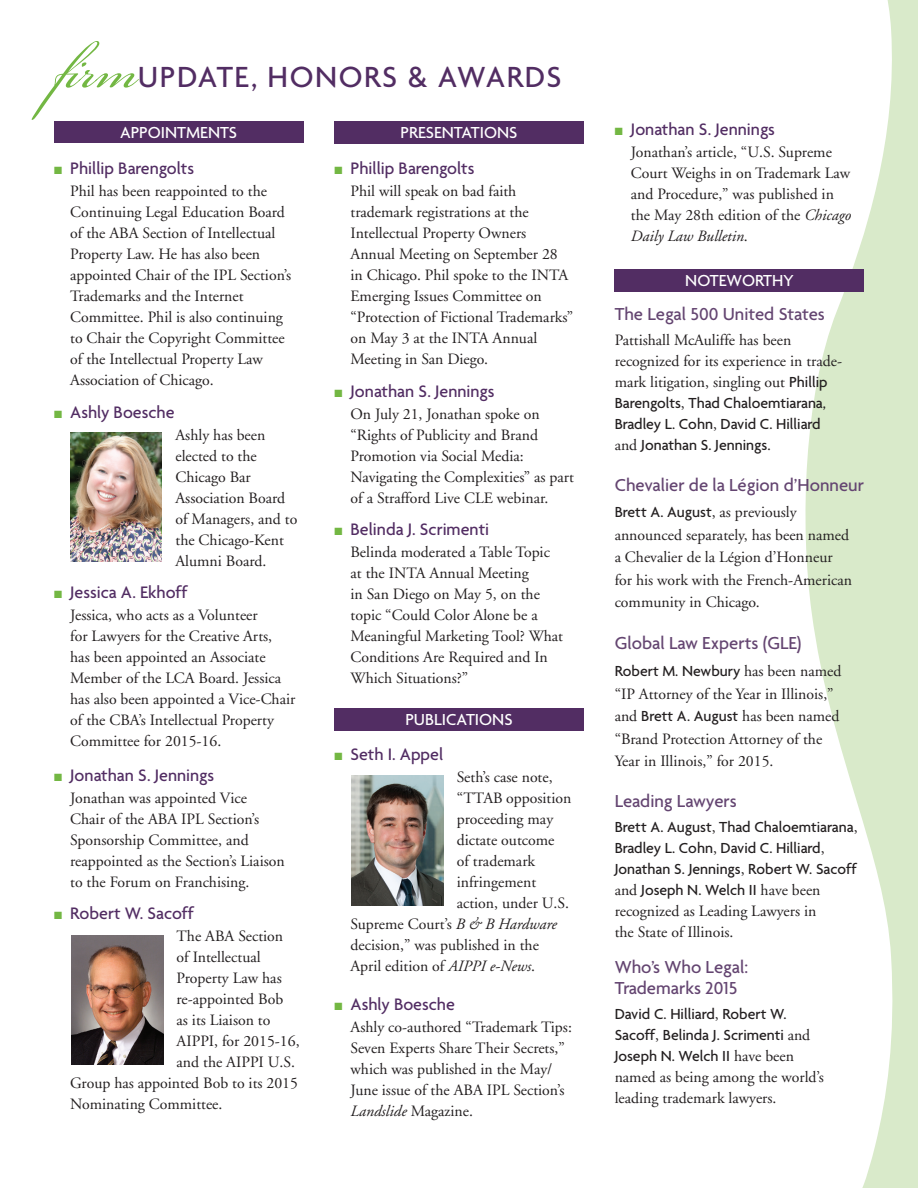
<style>
.page{position:relative;width:918px;height:1188px;background:#fff}
.page>*{position:absolute;margin:0;border:0;box-sizing:border-box;transform-origin:0 0}
.t1{font:81px "Bickham Script Pro";color:#73b743}
.t2{font:500 31.5px "Agenda";letter-spacing:.05em;color:#522d63}
.Nwsltr_HONORS_Sbhd{font:500 18.75px/21px "Agenda";color:#644571}
.Nwsltr_Update_SBHD{font:500 18px "Agenda";color:#522d63}
.Nwsltr_Update_SBHD_a{font:500 17.25px "Agenda";color:#fff}
.Nwsltr_Update_Body{font:15.75px/21px "Adobe Garamond";color:#231f20}
.Nwsltr_HONORS_Body{font:15.75px/21px "Adobe Garamond";color:#231f20}
.Nwsltr_HONORS_Body-2{font:500 15.75px/21px "Agenda";color:#231f20}
.s1{color:#73b743}
.s2{font-style:italic}
.s3{font-family:"Agenda";font-weight:500}
.s4{font-family:"Adobe Garamond";font-weight:400}
</style>
<div class="page">
<img style="left:71px;top:935px;width:92px;height:130px">
<svg style="left:800px;top:0;width:118px;height:1188px;fill:#d9eaca"></svg>
<div style="left:54px;top:122px;width:249px;height:21px;background:#522d63"></div>
<div style="left:334px;top:122px;width:250px;height:22px;background:#522d63"></div>
<div style="left:334px;top:708px;width:250px;height:23px;background:#522d63"></div>
<div style="left:615px;top:269px;width:249px;height:22px;background:#522d63"></div>
<img style="left:70px;top:432px;width:92px;height:130px">
<img style="left:351px;top:775px;width:92px;height:130px">
<p class="t1" style="left:54px;top:12px;width:85px">fir m</p>
<p class="t2" style="left:138px;top:58px;width:425px">UPDATE, HONORS &amp; AWARDS</p>
<p class="Nwsltr_Update_SBHD_a" style="left:120px;top:122px;width:119px">APPOINTMENTS</p>
<p class="Nwsltr_Update_SBHD_a" style="left:401px;top:122px;width:118px">PRESENTATIONS</p>
<p class="Nwsltr_Update_SBHD" style="left:54px;top:158px;width:142px"><span class="s1">■</span> Phillip Barengolts</p>
<p class="Nwsltr_Update_Body" style="left:70px;top:181px;width:223px">Phil has been reappointed to the<br>Continuing Legal Education Board of the ABA Section of Intellectual<br>Property Law. He has also been appointed Chair of the IPL Section’s<br>Trademarks and the Internet<br>Committee. Phil is also continuing to Chair the Copyright Committee of the Intellectual Property Law<br>Association of Chicago.</p>
<p class="Nwsltr_Update_SBHD" style="left:54px;top:401px;width:122px"><span class="s1">■</span> Ashly Boesche</p>
<p class="Nwsltr_Update_Body" style="left:176px;top:425px;width:123px">Ashly has been elected to the<br>Chicago Bar<br>Association Board of Managers, and to the Chicago-Kent<br>Alumni Board.</p>
<p class="Nwsltr_Update_SBHD" style="left:54px;top:581px;width:135px"><span class="s1">■</span> Jessica A. Ekhoff</p>
<p class="Nwsltr_Update_Body" style="left:70px;top:605px;width:227px">Jessica, who acts as a Volunteer<br>for Lawyers for the Creative Arts, has been appointed an Associate<br>Member of the LCA Board. Jessica has also been appointed a Vice-Chair of the CBA’s Intellectual Property<br>Committee for 2015-16.</p>
<p class="Nwsltr_Update_SBHD" style="left:54px;top:764px;width:162px"><span class="s1">■</span> Jonathan S. Jennings</p>
<p class="Nwsltr_Update_Body" style="left:70px;top:788px;width:216px">Jonathan was appointed Vice<br>Chair of the ABA IPL Section’s<br>Sponsorship Committee, and reappointed as the Section’s Liaison to the Forum on Franchising.</p>
<p class="Nwsltr_Update_SBHD" style="left:54px;top:902px;width:141px"><span class="s1">■</span> Robert W. Sacoff</p>
<p class="Nwsltr_Update_Body" style="left:177px;top:926px;width:108px">The ABA Section</p>
<p class="Nwsltr_Update_Body" style="left:177px;top:947px;width:86px">of Intellectual</p>
<p class="Nwsltr_Update_Body" style="left:177px;top:968px;width:107px">Property Law has</p>
<p class="Nwsltr_Update_Body" style="left:177px;top:989px;width:108px">re-appointed Bob</p>
<p class="Nwsltr_Update_Body" style="left:177px;top:1010px;width:95px">as its Liaison to</p>
<p class="Nwsltr_Update_Body" style="left:177px;top:1031px;width:125px">AIPPI, for 2015-16,</p>
<p class="Nwsltr_Update_Body" style="left:177px;top:1052px;width:120px">and the AIPPI U.S.</p>
<p class="Nwsltr_Update_Body" style="left:70px;top:1073px;width:229px">Group has appointed Bob to its 2015</p>
<p class="Nwsltr_Update_Body" style="left:70px;top:1094px;width:154px">Nominating Committee.</p>
<p class="Nwsltr_Update_SBHD" style="left:334px;top:158px;width:142px"><span class="s1">■</span> Phillip Barengolts</p>
<p class="Nwsltr_Update_Body" style="left:351px;top:181px;width:224px">Phil will speak on bad faith trademark registrations at the<br>Intellectual Property Owners<br>Annual Meeting on September 28 in Chicago. Phil spoke to the INTA<br>Emerging Issues Committee on “Protection of Fictional Trademarks” on May 3 at the INTA Annual<br>Meeting in San Diego.</p>
<p class="Nwsltr_Update_SBHD" style="left:334px;top:380px;width:162px"><span class="s1">■</span> Jonathan S. Jennings</p>
<p class="Nwsltr_Update_Body" style="left:351px;top:404px;width:225px">On July 21, Jonathan spoke on “Rights of Publicity and Brand<br>Promotion via Social Media:<br>Navigating the Complexities” as part of a Strafford Live CLE webinar.</p>
<p class="Nwsltr_Update_SBHD" style="left:334px;top:518px;width:156px"><span class="s1">■</span> Belinda J. Scrimenti</p>
<p class="Nwsltr_Update_Body" style="left:351px;top:542px;width:214px">Belinda moderated a Table Topic at the INTA Annual Meeting<br>in San Diego on May 5, on the topic “Could Color Alone be a<br>Meaningful Marketing Tool? What<br>Conditions Are Required and In<br>Which Situations?”</p>
<p class="Nwsltr_Update_SBHD_a" style="left:405px;top:709px;width:109px">PUBLICATIONS</p>
<p class="Nwsltr_Update_SBHD" style="left:334px;top:743px;width:110px"><span class="s1">■</span> Seth I. Appel</p>
<p class="Nwsltr_Update_Body" style="left:457px;top:767px;width:97px">Seth’s case note,</p>
<p class="Nwsltr_Update_Body" style="left:457px;top:788px;width:116px">“TTAB opposition</p>
<p class="Nwsltr_Update_Body" style="left:457px;top:809px;width:98px">proceeding may</p>
<p class="Nwsltr_Update_Body" style="left:457px;top:830px;width:99px">dictate outcome</p>
<p class="Nwsltr_Update_Body" style="left:457px;top:851px;width:80px">of trademark</p>
<p class="Nwsltr_Update_Body" style="left:457px;top:872px;width:81px">infringement</p>
<p class="Nwsltr_Update_Body" style="left:457px;top:893px;width:114px">action, under U.S.</p>
<p class="Nwsltr_Update_Body" style="left:351px;top:914px;width:208px">Supreme Court’s <span class="s2">B &amp; B Hardware</span></p>
<p class="Nwsltr_Update_Body" style="left:351px;top:935px;width:190px">decision,” was published in the</p>
<p class="Nwsltr_Update_Body" style="left:351px;top:956px;width:186px">April edition of <span class="s2">AIPPI e-News</span>.</p>
<p class="Nwsltr_Update_SBHD" style="left:334px;top:994px;width:122px"><span class="s1">■</span> Ashly Boesche</p>
<p class="Nwsltr_Update_Body" style="left:351px;top:1017px;width:223px">Ashly co-authored “Trademark Tips:<br>Seven Experts Share Their Secrets,” which was published in the May/<br>June issue of the ABA IPL Section’s<br><span class="s2">Landslide</span> Magazine.</p>
<p class="Nwsltr_Update_SBHD" style="left:615px;top:119px;width:162px"><span class="s1">■</span> Jonathan S. Jennings</p>
<p class="Nwsltr_Update_Body" style="left:631px;top:142px;width:222px">Jonathan’s article, “U.S. Supreme<br>Court Weighs in on Trademark Law and Procedure,” was published in the May 28th edition of the <span class="s2">Chicago<br>Daily Law Bulletin</span>.</p>
<p class="Nwsltr_Update_SBHD_a" style="left:685px;top:270px;width:110px">NOTEWORTHY</p>
<p class="Nwsltr_HONORS_Sbhd" style="left:615px;top:303px;width:212px">The Legal 500 United States</p>
<p class="Nwsltr_HONORS_Body" style="left:615px;top:330px;width:229px">Pattishall McAuliffe has been recognized for its experience in trade&shy;mark litigation, singling out <span class="s3">Phillip Barengolts</span>, <span class="s3">Thad Chaloemtiarana, Bradley L. Cohn</span>, <span class="s3">David C. Hilliard </span>and <span class="s3">Jonathan S. Jennings</span>.</p>
<p class="Nwsltr_HONORS_Sbhd" style="left:615px;top:474px;width:251px">Chevalier de la Légion d’Honneur</p>
<p class="Nwsltr_HONORS_Body" style="left:615px;top:502px;width:239px;line-height:22.5px"><span class="s3">Brett A. August</span>, as previously announced separately, has been named a Chevalier de la Légion d’Honneur for his work with the French-American community in Chicago.</p>
<p class="Nwsltr_HONORS_Sbhd" style="left:615px;top:632px;width:188px">Global Law Experts (GLE)</p>
<p class="Nwsltr_HONORS_Body" style="left:615px;top:660px;width:228px;line-height:22.5px"><span class="s3">Robert M. Newbury</span> has been named “IP Attorney of the Year in Illinois,” and <span class="s3">Brett A. August</span> has been named “Brand Protection Attorney of the Year in Illinois,” for 2015.</p>
<p class="Nwsltr_HONORS_Sbhd" style="left:615px;top:790px;width:124px">Leading Lawyers</p>
<p class="Nwsltr_HONORS_Body-2" style="left:615px;top:816px;width:244px">Brett A. August<span class="s4">,</span> Thad Chaloemtiarana<span class="s4">, </span>Bradley L. Cohn<span class="s4">,</span> David C. Hilliard<span class="s4">, </span>Jonathan S. Jennings<span class="s4">,</span> Robert W. Sacoff <span class="s4">and</span> Joseph N. Welch II <span class="s4">have been recognized as Leading Lawyers in<br>the State of Illinois.</span></p>
<p class="Nwsltr_HONORS_Sbhd" style="left:615px;top:956px;width:135px">Who’s Who Legal:<br>Trademarks 2015</p>
<p class="Nwsltr_HONORS_Body" style="left:615px;top:1004px;width:211px"><span class="s3">David C. Hilliard</span>, <span class="s3">Robert W.<br>Sacoff</span>, <span class="s3">Belinda J. Scrimenti</span> and<br><span class="s3">Joseph N. Welch II</span> have been named as being among the world’s leading trademark lawyers.</p>
</div>
